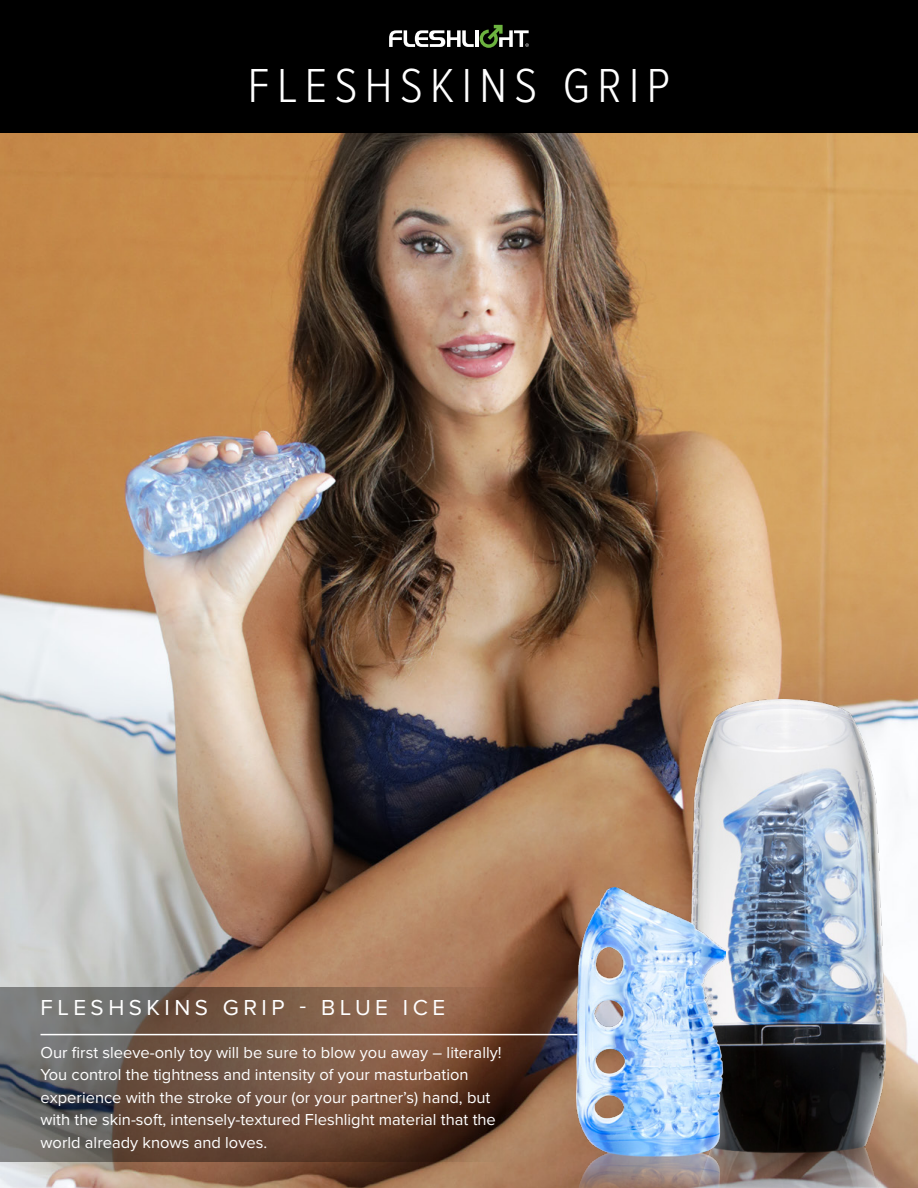
<style>
.page{position:relative;width:918px;height:1188px;background:#fff}
.page>*{position:absolute;margin:0;border:0;box-sizing:border-box;transform-origin:0 0}
.t1{font:300 49.5px "Proxima Nova Cond";letter-spacing:.15em;color:#fff}
.t2{font:22.5px "Proxima Nova";letter-spacing:.2em;color:#fff}
.t3{font:16.5px/22.5px "Proxima Nova";color:#fff}
</style>
<div class="page">
<img style="left:0;top:133px;width:918px;height:1055px">
<div style="left:0;top:0;width:918px;height:133px;background:#000"></div>
<svg style="left:389px;top:30px;width:85px;height:17px"></svg>
<hr style="left:475px;top:30px;width:4px;height:17px;background:#fff">
<svg style="left:480px;top:25px;width:49px;height:23px"></svg>
<svg style="left:0;top:987px;width:918px;height:175px"></svg>
<hr style="left:40px;top:1034px;width:635px;height:1px;background:#fff">
<img style="left:690px;top:700px;width:195px;height:488px">
<img style="left:577px;top:887px;width:149px;height:301px">
<h1 class="t1" style="left:248px;top:49px;width:424px">FLESHSKINS GRIP</h1>
<h2 class="t2" style="left:40px;top:994px;width:406px">FLESHSKINS GRIP - BLUE ICE</h2>
<p class="t3" style="left:40px;top:1041px;width:463px">Our first sleeve-only toy will be sure to blow you away – literally!<br>You control the tightness and intensity of your masturbation experience with the stroke of your (or your partner’s) hand, but with the skin-soft, intensely-textured Fleshlight material that the world already knows and loves.</p>
</div>
